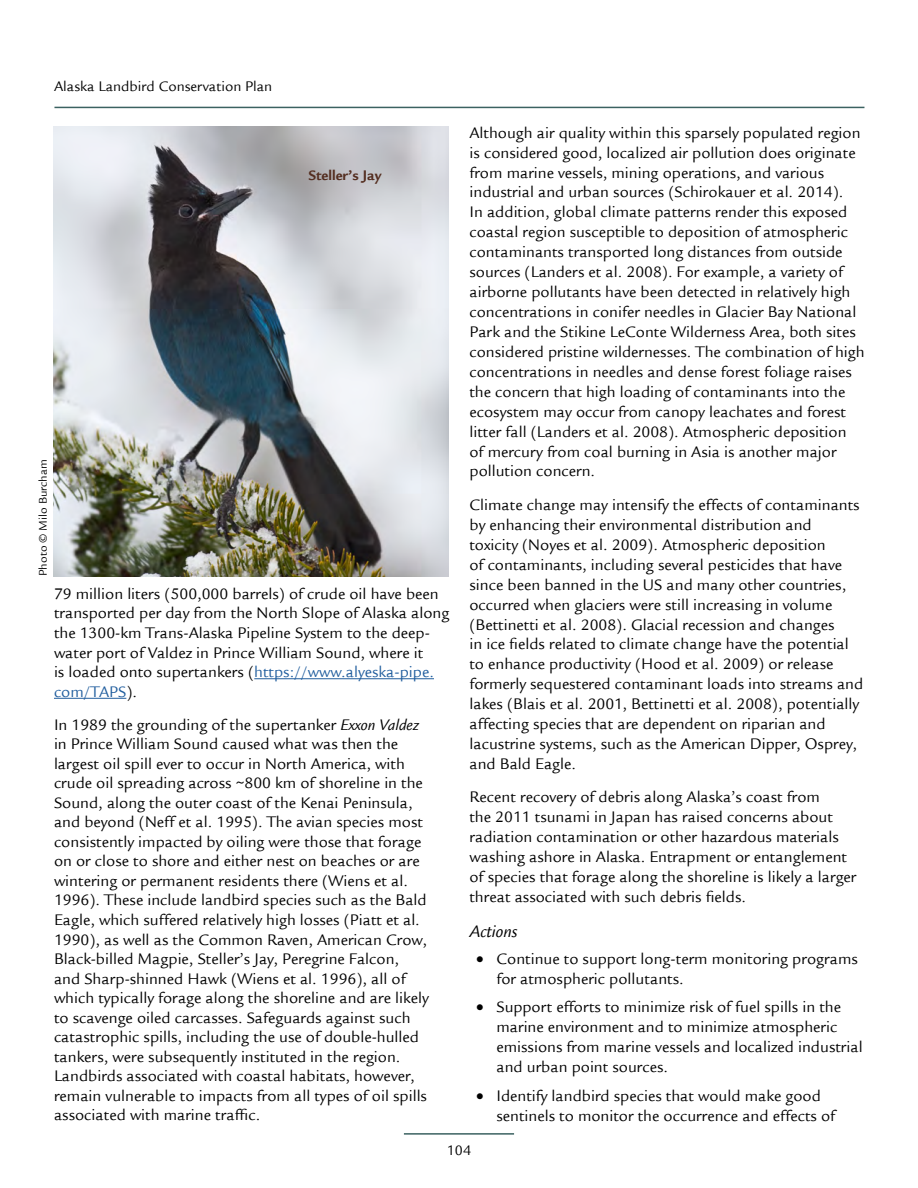
<style>
.page{position:relative;width:918px;height:1188px;background:#fff}
.page>*{position:absolute;margin:0;border:0;box-sizing:border-box;transform-origin:0 0}
.t1{font:italic 18px "Legacy Sans LT";color:#000}
.t2{font:16.5px/20px "Legacy Sans LT";color:#000}
.t3{font:15px "Legacy Sans LT";color:#000}
.t4{font:700 15px "Legacy Sans LT";color:#542e20}
.t5{font:12px "Legacy Sans LT";color:#000}
.s1{color:#215e9e}
.s2{font-style:italic}
</style>
<div class="page">
<hr style="left:404px;top:1133px;width:110px;height:2px;background:#3b6261">
<hr style="left:54px;top:107px;width:810px;height:1px;background:#3b6261">
<hr style="left:254px;top:678px;width:180px;height:1px;background:#215e9e">
<hr style="left:54px;top:698px;width:72px;height:1px;background:#215e9e">
<img style="left:54px;top:126px;width:395px;height:451px">
<p class="t3" style="left:54px;top:78px;width:220px">Alaska Landbird Conservation Plan</p>
<p class="t4" style="left:308px;top:166px;width:75px">Steller’s Jay</p>
<p class="t5" style="left:36px;top:576px;width:118px;rotate:-90deg">Photo © Milo Burcham</p>
<p class="t2" style="left:54px;top:584px;width:397px;line-height:19.5px">79 million liters (500,000 barrels) of crude oil have been transported per day from the North Slope of Alaska along the 1300-km Trans-Alaska Pipeline System to the deep&shy;water port of Valdez in Prince William Sound, where it<br>is loaded onto supertankers (<span class="s1">https://www.alyeska-pipe. com/TAPS</span>).</p>
<p class="t2" style="left:54px;top:715px;width:376px;line-height:19.5px">In 1989 the grounding of the supertanker <span class="s2">Exxon Valdez </span>in Prince William Sound caused what was then the largest oil spill ever to occur in North America, with crude oil spreading across ~800 km of shoreline in the Sound, along the outer coast of the Kenai Peninsula, and beyond (Neff et al. 1995). The avian species most consistently impacted by oiling were those that forage on or close to shore and either nest on beaches or are wintering or permanent residents there (Wiens et al.<br>1996). These include landbird species such as the Bald Eagle, which suffered relatively high losses (Piatt et al.<br>1990), as well as the Common Raven, American Crow, Black-billed Magpie, Steller’s Jay, Peregrine Falcon, and Sharp-shinned Hawk (Wiens et al. 1996), all of which typically forage along the shoreline and are likely to scavenge oiled carcasses. Safeguards against such catastrophic spills, including the use of double-hulled tankers, were subsequently instituted in the region.<br>Landbirds associated with coastal habitats, however, remain vulnerable to impacts from all types of oil spills</p>
<p class="t2" style="left:54px;top:1105px;width:208px">associated with marine traffic.</p>
<p class="t2" style="left:470px;top:123px;width:397px">Although air quality within this sparsely populated region is considered good, localized air pollution does originate from marine vessels, mining operations, and various industrial and urban sources (Schirokauer et al. 2014).<br>In addition, global climate patterns render this exposed coastal region susceptible to deposition of atmospheric contaminants transported long distances from outside sources (Landers et al. 2008). For example, a variety of airborne pollutants have been detected in relatively high concentrations in conifer needles in Glacier Bay National Park and the Stikine LeConte Wilderness Area, both sites considered pristine wildernesses. The combination of high concentrations in needles and dense forest foliage raises the concern that high loading of contaminants into the ecosystem may occur from canopy leachates and forest litter fall (Landers et al. 2008). Atmospheric deposition of mercury from coal burning in Asia is another major pollution concern.</p>
<p class="t2" style="left:470px;top:495px;width:392px">Climate change may intensify the effects of contaminants by enhancing their environmental distribution and toxicity (Noyes et al. 2009). Atmospheric deposition<br>of contaminants, including several pesticides that have since been banned in the US and many other countries, occurred when glaciers were still increasing in volume (Bettinetti et al. 2008). Glacial recession and changes</p>
<p class="t2" style="left:470px;top:634px;width:381px">in ice fields related to climate change have the potential</p>
<p class="t2" style="left:470px;top:654px;width:395px">to enhance productivity (Hood et al. 2009) or release formerly sequestered contaminant loads into streams and lakes (Blais et al. 2001, Bettinetti et al. 2008), potentially affecting species that are dependent on riparian and lacustrine systems, such as the American Dipper, Osprey, and Bald Eagle.</p>
<p class="t2" style="left:470px;top:787px;width:388px">Recent recovery of debris along Alaska’s coast from<br>the 2011 tsunami in Japan has raised concerns about radiation contamination or other hazardous materials washing ashore in Alaska. Entrapment or entanglement of species that forage along the shoreline is likely a larger</p>
<p class="t2" style="left:470px;top:887px;width:278px">threat associated with such debris fields.</p>
<p class="t1" style="left:470px;top:922px;width:49px">Actions</p>
<p class="t2" style="left:496px;top:949px;width:363px;text-indent:-20px">• Continue to support long-term monitoring programs for atmospheric pollutants.</p>
<p class="t2" style="left:496px;top:997px;width:368px;text-indent:-20px">• Support efforts to minimize risk of fuel spills in the marine environment and to minimize atmospheric emissions from marine vessels and localized industrial and urban point sources.</p>
<p class="t2" style="left:496px;top:1086px;width:340px;text-indent:-20px">• Identify landbird species that would make good sentinels to monitor the occurrence and effects of</p>
<p class="t3" style="left:447px;top:1142px;width:26px">104</p>
</div>
